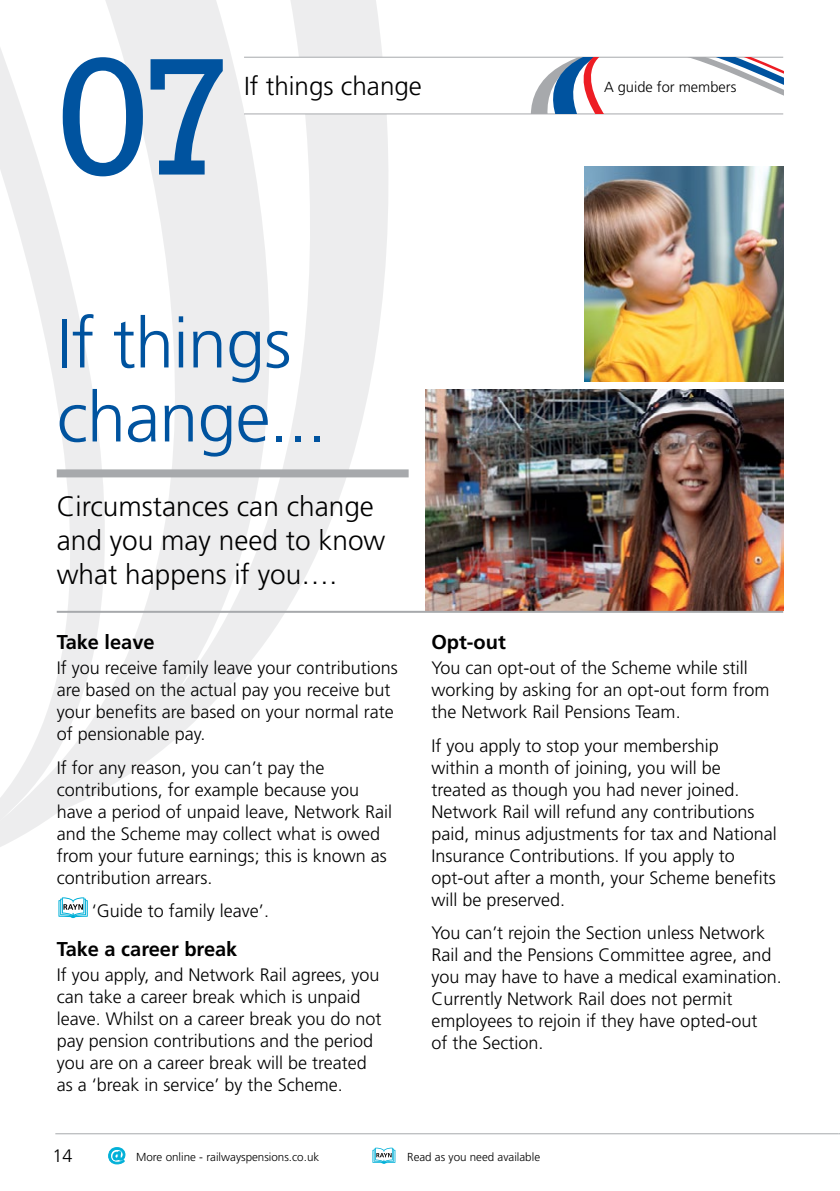
<style>
.page{position:relative;width:840px;height:1191px;background:#fff}
.page>*{position:absolute;margin:0;border:0;box-sizing:border-box;transform-origin:0 0}
.t1{font:70px/74px "Frutiger LT 45 Lt";letter-spacing:-.01em;color:#00539f}
.t2{font:28px/34px "Frutiger LT 45 Lt";color:#000}
.t3{font:26px "Frutiger LT 45 Lt";color:#000}
.t4{font:20px "Frutiger LT 65 Bd";color:#000}
.t5{font:18px/22px "Frutiger LT 45 Lt";color:#000}
.t6{font:14.6px "Frutiger LT 45 Lt";color:#000}
.t7{font:11.6px "Frutiger LT 45 Lt";color:#000}
</style>
<div class="page">
<svg style="left:350px;top:0;width:38px;height:611px;fill:#ededee"></svg>
<svg style="left:224px;top:0;width:126px;height:691px;fill:#ededee"></svg>
<svg style="left:0;top:0;width:224px;height:919px"></svg>
<div style="left:244px;top:57px;width:538px;height:56px;background:#fff"></div>
<hr style="left:244px;top:57px;width:538px;height:1px;background:#a7a9ac">
<hr style="left:244px;top:113px;width:538px;height:1px;background:#a7a9ac">
<svg style="left:531px;top:58px;width:251px;height:55px"></svg>
<svg style="left:58px;top:897px;width:30px;height:21px"></svg>
<img style="left:425px;top:389px;width:357px;height:222px">
<hr style="left:57px;top:611px;width:725px;height:2px;background:#a7a9ac">
<div style="left:57px;top:469px;width:351px;height:8px;background:#a7a9ac"></div>
<img style="left:584px;top:166px;width:198px;height:215px">
<hr style="left:55px;top:1133px;width:783px;height:1px;background:#a7a9ac">
<svg style="left:108px;top:1147px;width:17px;height:17px"></svg>
<svg style="left:372px;top:1147px;width:23px;height:16px"></svg>
<svg style="left:63px;top:57px;width:160px;height:119px"></svg>
<h3 class="t3" style="left:244px;top:72px;width:179px">If things change</h3>
<p class="t6" style="left:603px;top:79px;width:134px">A guide for members</p>
<h1 class="t1" style="left:57px;top:307px;width:271px">If things change...</h1>
<h2 class="t2" style="left:57px;top:490px;width:330px">Circumstances can change and you may need to know what happens if you….</h2>
<p class="t4" style="left:57px;top:630px;width:99px">Take leave</p>
<p class="t5" style="left:57px;top:657px;width:342px">If you receive family leave your contributions are based on the actual pay you receive but your benefits are based on your normal rate of pensionable pay.</p>
<p class="t5" style="left:57px;top:756px;width:337px">If for any reason, you can’t pay the contributions, for example because you have a period of unpaid leave, Network Rail and the Scheme may collect what is owed from your future earnings; this is known as contribution arrears.</p>
<p class="t5" style="left:92px;top:900px;width:178px">‘Guide to family leave’.</p>
<p class="t4" style="left:57px;top:937px;width:182px">Take a career break</p>
<p class="t5" style="left:57px;top:964px;width:326px">If you apply, and Network Rail agrees, you can take a career break which is unpaid leave. Whilst on a career break you do not pay pension contributions and the period you are on a career break will be treated as a ‘break in service’ by the Scheme.</p>
<p class="t4" style="left:431px;top:630px;width:76px">Opt-out</p>
<p class="t5" style="left:431px;top:657px;width:339px">You can opt-out of the Scheme while still working by asking for an opt-out form from the Network Rail Pensions Team.</p>
<p class="t5" style="left:431px;top:734px;width:347px">If you apply to stop your membership<br>within a month of joining, you will be treated as though you had never joined.<br>Network Rail will refund any contributions paid, minus adjustments for tax and National Insurance Contributions. If you apply to opt-out after a month, your Scheme benefits will be preserved.</p>
<p class="t5" style="left:431px;top:922px;width:352px">You can’t rejoin the Section unless Network Rail and the Pensions Committee agree, and you may have to have a medical examination.<br>Currently Network Rail does not permit employees to rejoin if they have opted-out<br>of the Section.</p>
<p class="t5" style="left:52px;top:1144px;width:22px">14</p>
<p class="t7" style="left:136px;top:1150px;width:184px">More online - railwayspensions.co.uk</p>
<p class="t7" style="left:407px;top:1150px;width:134px">Read as you need available</p>
</div>
